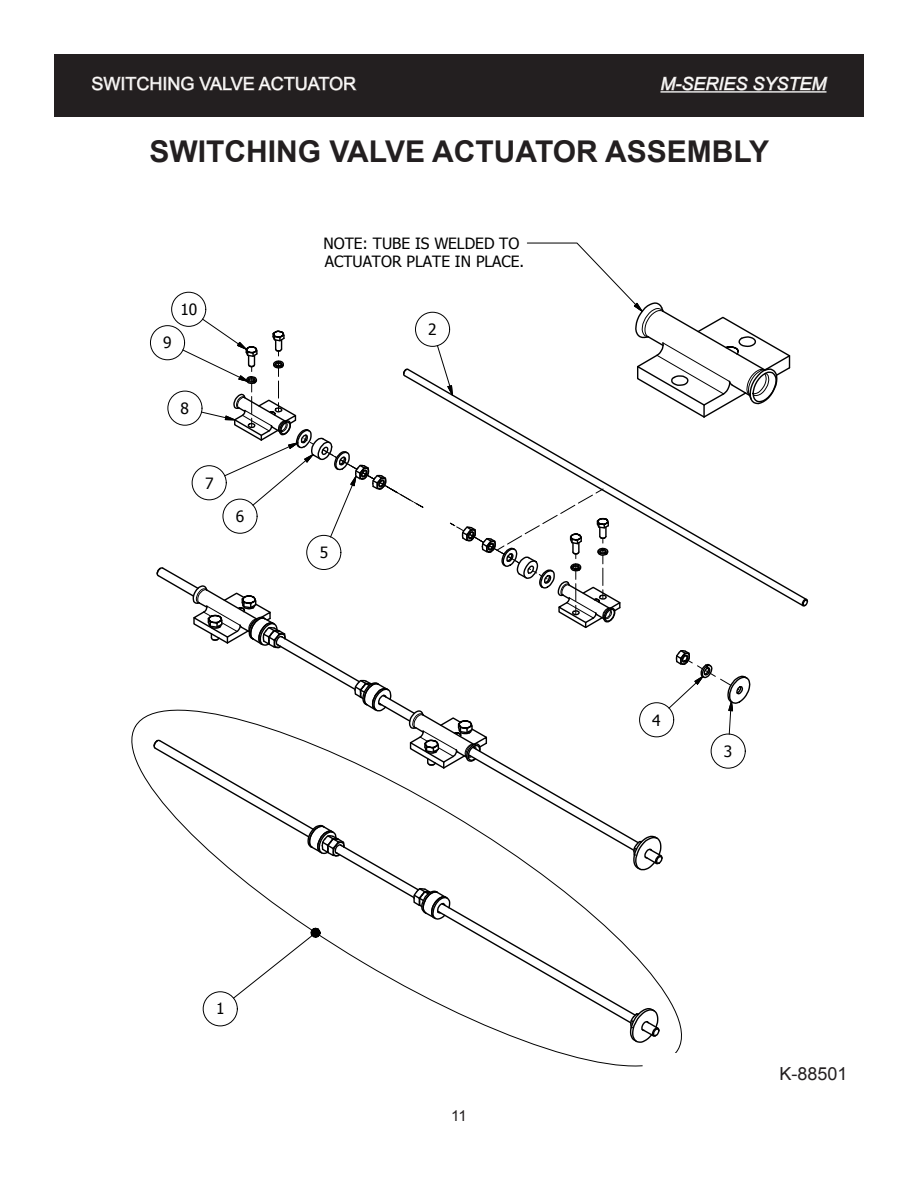
<style>
.page{position:relative;width:918px;height:1188px;background:#fff}
.page>*{position:absolute;margin:0;border:0;box-sizing:border-box;transform-origin:0 0}
.t1{font:31.05px "Tahoma";color:#000}
.FIGURE_LABELS{font:700 30px "Arial";color:#231f20}
.COVER_PAGE{font:18px "Arial";color:#fff}
.t2{font:italic 18px "Arial";color:#fff}
.Table_Text{font:18px "Arial";color:#231f20}
.t3{font:15.6px/18.6px "Tahoma";color:#000}
.t4{font:15px "Arial";color:#231f20}
</style>
<div class="page">
<div style="left:55px;top:55px;width:808px;height:61px;background:#231f20"></div>
<hr style="left:660px;top:91px;width:167px;height:2px;background:#fff">
<svg style="left:661px;top:76px;width:167px;height:15px"></svg>
<div style="left:54px;top:54px;width:810px;height:63px;border:2px solid #231f20"></div>
<div style="left:150px;top:325px;width:35px;height:35px;border:1px solid #000;border-radius:50%"></div>
<svg style="left:153px;top:242px;width:638px;height:802px"></svg>
<div style="left:203px;top:991px;width:35px;height:35px;border:1px solid #000;border-radius:50%"></div>
<svg style="left:92px;top:76px;width:265px;height:15px"></svg>
<div style="left:54px;top:54px;width:405px;height:63px;border:2px solid #231f20"></div>
<p class="COVER_PAGE" style="left:92px;top:72px;width:266px">SWITCHING VALVE ACTUATOR</p>
<p class="t2" style="left:660px;top:72px;width:168px">M-SERIES SYSTEM</p>
<p class="FIGURE_LABELS" style="left:150px;top:131px;width:621px">SWITCHING VALVE ACTUATOR ASSEMBLY</p>
<p class="t1" style="left:171px;top:132px;width:587px">SWITCHING VALVE ACTUATOR ASSEMBLY</p>
<p class="t3" style="left:163px;top:333px;width:10px">9</p>
<p class="t3" style="left:180px;top:299px;width:18px">10</p>
<p class="t3" style="left:181px;top:398px;width:10px">8</p>
<p class="t3" style="left:205px;top:473px;width:10px">7</p>
<p class="t3" style="left:236px;top:506px;width:10px">6</p>
<p class="t3" style="left:323px;top:233px;width:202px">NOTE: TUBE IS WELDED TO<br>ACTUATOR PLATE IN PLACE.</p>
<p class="t3" style="left:320px;top:543px;width:10px">5</p>
<p class="t3" style="left:428px;top:319px;width:10px">2</p>
<p class="t3" style="left:216px;top:999px;width:10px">1</p>
<p class="t4" style="left:451px;top:1106px;width:17px">11</p>
<p class="t3" style="left:652px;top:710px;width:10px">4</p>
<p class="t3" style="left:724px;top:741px;width:10px">3</p>
<p class="Table_Text" style="left:780px;top:1062px;width:70px">K-88501</p>
</div>
